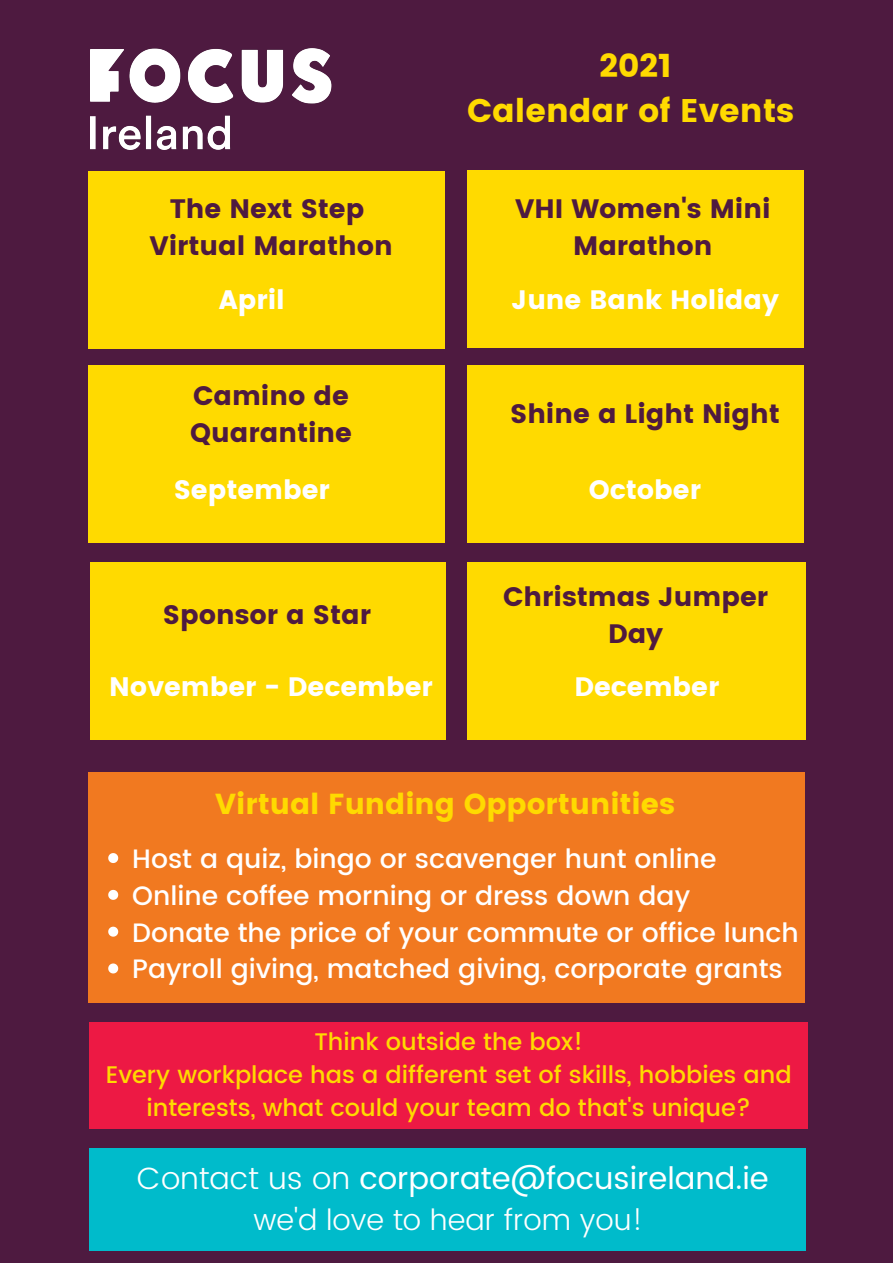
<style>
.page{position:relative;width:893px;height:1263px;background:#4e1a40}
.page>*{position:absolute;margin:0;border:0;box-sizing:border-box;transform-origin:0 0}
.t1{font:32.62px "Poppins";color:#ffda00}
.t2{font:30.83px "Poppins";color:#fff}
.t3{font:300 29.17px "Poppins";color:#fff}
.t4{font:28.88px "Poppins";color:#ffda00}
.t5{font:500 26.62px "Poppins";color:#fff}
.t6{font:26.62px/37.1px "Poppins";color:#4e1a40;text-align:center}
.t7{font:26.62px "Poppins";color:#fff}
.t8{font:500 24px/33.2px "Poppins";color:#ffda00;text-align:center}
.s1{font-weight:300}
</style>
<div class="page">
<div style="left:89px;top:171px;width:356px;height:178px;background:#ffda00"></div>
<div style="left:467px;top:170px;width:336px;height:178px;background:#ffda00"></div>
<div style="left:89px;top:365px;width:356px;height:177px;background:#ffda00"></div>
<div style="left:467px;top:365px;width:336px;height:177px;background:#ffda00"></div>
<div style="left:90px;top:562px;width:355px;height:177px;background:#ffda00"></div>
<div style="left:467px;top:562px;width:339px;height:177px;background:#ffda00"></div>
<div style="left:88px;top:772px;width:716px;height:231px;background:#f17920"></div>
<img style="left:90px;top:48px;width:242px;height:101px">
<div style="left:89px;top:1148px;width:717px;height:102px;background:#00bbcb"></div>
<div style="left:89px;top:1022px;width:719px;height:106px;background:#ed1944"></div>
<svg style="left:108px;top:853px;width:10px;height:10px"></svg>
<svg style="left:108px;top:890px;width:10px;height:10px"></svg>
<svg style="left:108px;top:927px;width:10px;height:10px"></svg>
<svg style="left:108px;top:963px;width:10px;height:10px"></svg>
<p class="t6" style="left:170px;top:190px;width:196px">The Next Step</p>
<p class="t6" style="left:149px;top:227px;width:245px">Virtual Marathon</p>
<p class="t7" style="left:219px;top:284px;width:67px">April</p>
<p class="t6" style="left:190px;top:377px;width:163px;text-align:left">Camino de<br>Quarantine</p>
<p class="t7" style="left:174px;top:474px;width:158px">September</p>
<p class="t6" style="left:163px;top:596px;width:210px">Sponsor a Star</p>
<p class="t1" style="left:599px;top:46px;width:74px">2021</p>
<p class="t1" style="left:467px;top:92px;width:329px">Calendar of Events</p>
<p class="t6" style="left:515px;top:190px;width:257px">VHI Women's Mini<br>Marathon</p>
<p class="t7" style="left:511px;top:284px;width:269px">June Bank Holiday</p>
<p class="t6" style="left:510px;top:395px;width:271px">Shine a Light Night</p>
<p class="t7" style="left:589px;top:474px;width:114px">October</p>
<p class="t6" style="left:503px;top:578px;width:266px">Christmas Jumper<br>Day</p>
<p class="t7" style="left:109px;top:672px;width:325px">November - December</p>
<p class="t7" style="left:574px;top:672px;width:146px">December</p>
<p class="t4" style="left:215px;top:787px;width:461px">Virtual Funding Opportunities</p>
<p class="t5" style="left:132px;top:843px;width:586px">Host a quiz, bingo or scavenger hunt online</p>
<p class="t5" style="left:132px;top:880px;width:559px">Online coffee morning or dress down day</p>
<p class="t5" style="left:132px;top:917px;width:668px">Donate the price of your commute or office lunch</p>
<p class="t5" style="left:132px;top:954px;width:652px">Payroll giving, matched giving, corporate grants</p>
<p class="t8" style="left:314px;top:1025px;width:270px">Think outside the box!</p>
<p class="t8" style="left:106px;top:1058px;width:687px">Every workplace has a different set of skills, hobbies and interests, what could your team do that's unique?</p>
<p class="t2" style="left:137px;top:1160px;width:633px"><span class="s1">Contact us on</span> corporate@focusireland.ie</p>
<p class="t3" style="left:253px;top:1203px;width:391px">we'd love to hear from you!</p>
</div>
